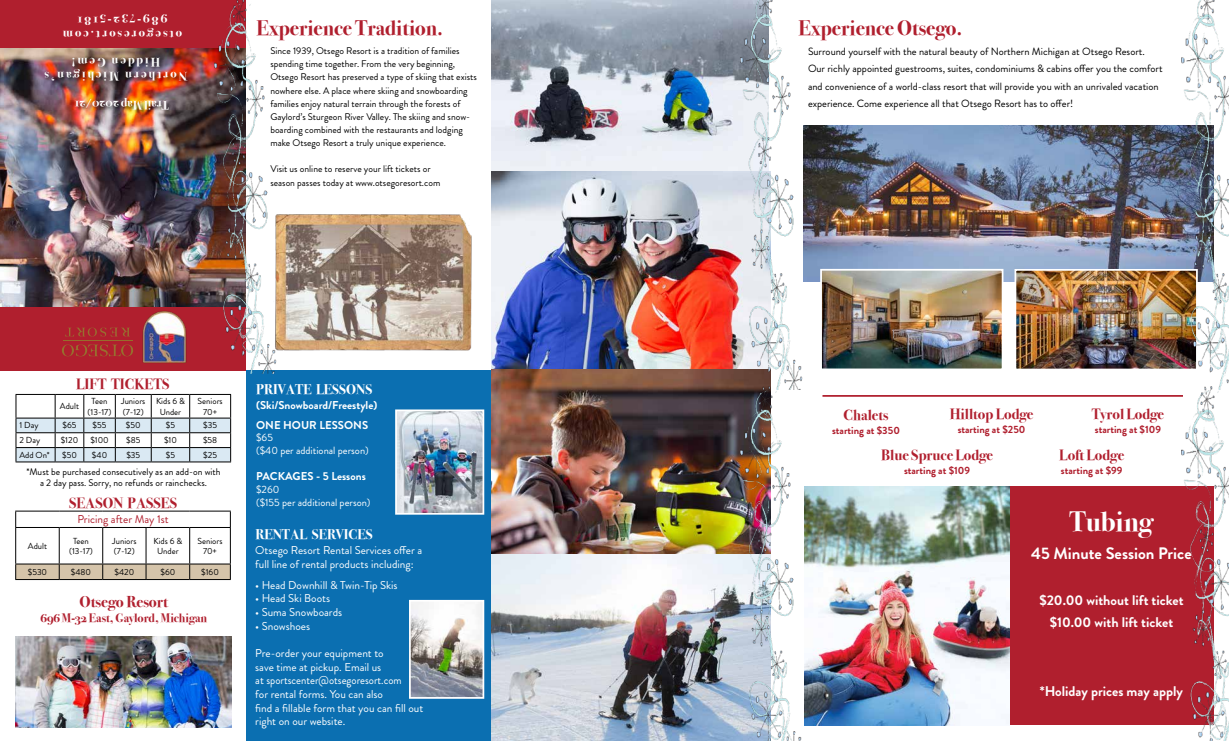
<style>
.page{position:relative;width:1229px;height:741px;background:#fff}
.page>*{position:absolute;margin:0;border:0;box-sizing:border-box;transform-origin:0 0}
.t1{font:700 28px "Bodoni Svty Two OSITCTT";color:#fff}
.t2{font:700 21px "Bodoni Svty Two OSITCTT";color:#b01f2e}
.t3{font:700 16.62px "Brandon Grotesque";color:#fff}
.t4{font:700 15.75px "Bodoni Svty Two OSITCTT";color:#b01f2e}
.t5{font:700 14.88px "Bodoni Svty Two OSITCTT";color:#b01f2e}
.t6{font:700 14px/22.8px "Brandon Grotesque";color:#fff;text-align:center}
.t7{font:700 14px "Bodoni Svty Two OSITCTT";color:#fff}
.t8{font:700 12.25px/14.7px "Bodoni Svty Two OSITCTT";letter-spacing:.16em;color:#fff;text-align:center}
.t9{font:700 12.25px "Bodoni Svty Two OSITCTT";color:#b01f2e}
.t10{font:700 12.25px "Bodoni Svty Two OSITCTT";color:#fff}
.t11{font:11.38px/13.7px "Brandon Grotesque";color:#fff}
.t12{font:700 11.38px "Brandon Grotesque";color:#fff}
.t13{font:11.38px "Brandon Grotesque";color:#b01f2e}
.t14{font:10.5px/17.5px "Brandon Grotesque";color:#000}
.t15{font:700 10.5px "Brandon Grotesque";color:#b01f2e}
.t16{font:10.5px/12.6px "Brandon Grotesque";color:#fff}
.t17{font:9.62px/13.1px "Brandon Grotesque";color:#000}
.t18{font:8.75px/10.5px "Brandon Grotesque";color:#000;text-align:center}
</style>
<div class="page">
<div style="left:805px;top:486px;width:408px;height:238px;background:#b01f2e"></div>
<div style="left:246px;top:370px;width:246px;height:370px;background:#0b6fb1"></div>
<img style="left:0;top:48px;width:214px;height:259px">
<div style="left:0;top:307px;width:246px;height:63px;background:#b01f2e"></div>
<hr style="left:63px;top:340px;width:69px;height:1px;background:#966d2b">
<svg style="left:62px;top:344px;width:71px;height:13px"></svg>
<svg style="left:65px;top:327px;width:65px;height:9px"></svg>
<div style="left:0;top:0;width:246px;height:48px;background:#b01f2e"></div>
<div style="left:43px;top:56px;width:150px;height:30px;background:#000;opacity:.81"></div>
<div style="left:75px;top:98px;width:99px;height:16px;background:#000;opacity:.75"></div>
<img style="left:214px;top:0;width:63px;height:373px">
<img style="left:269px;top:214px;width:202px;height:141px">
<svg style="left:16px;top:394px;width:215px;height:68px"></svg>
<hr style="left:84px;top:461px;width:31px;height:1px;background:#000">
<hr style="left:115px;top:461px;width:36px;height:1px;background:#000">
<hr style="left:151px;top:461px;width:39px;height:1px;background:#000">
<hr style="left:190px;top:461px;width:41px;height:1px;background:#000">
<hr style="left:15px;top:510px;width:44px;height:1px;background:#000">
<hr style="left:59px;top:510px;width:44px;height:1px;background:#000">
<hr style="left:103px;top:510px;width:43px;height:1px;background:#000">
<hr style="left:146px;top:510px;width:44px;height:1px;background:#000">
<hr style="left:190px;top:510px;width:41px;height:1px;background:#000">
<svg style="left:15px;top:511px;width:216px;height:68px"></svg>
<hr style="left:15px;top:579px;width:44px;height:1px;background:#000">
<hr style="left:59px;top:579px;width:44px;height:1px;background:#000">
<hr style="left:103px;top:579px;width:43px;height:1px;background:#000">
<hr style="left:146px;top:579px;width:44px;height:1px;background:#000">
<hr style="left:190px;top:579px;width:41px;height:1px;background:#000">
<img style="left:491px;top:0;width:249px;height:171px">
<img style="left:491px;top:171px;width:249px;height:569px">
<img style="left:740px;top:0;width:64px;height:386px">
<img style="left:740px;top:386px;width:62px;height:354px">
<img style="left:803px;top:126px;width:378px;height:155px">
<img style="left:823px;top:272px;width:177px;height:95px">
<div style="left:820px;top:269px;width:183px;height:101px;border:2px solid #fff"></div>
<img style="left:1017px;top:272px;width:164px;height:95px">
<div style="left:1014px;top:269px;width:183px;height:101px;border:2px solid #fff"></div>
<hr style="left:822px;top:395px;width:361px;height:1px;background:#b01f2e">
<img style="left:1181px;top:0;width:47px;height:386px">
<img style="left:1181px;top:386px;width:47px;height:354px">
<img style="left:398px;top:412px;width:83px;height:99px">
<div style="left:395px;top:409px;width:89px;height:105px;border:2px solid #fff"></div>
<img style="left:412px;top:602px;width:69px;height:93px">
<div style="left:409px;top:599px;width:75px;height:99px;border:2px solid #fff"></div>
<img style="left:805px;top:486px;width:204px;height:238px">
<img style="left:16px;top:636px;width:215px;height:91px">
<img style="left:142px;top:311px;width:45px;height:52px">
<p class="t8" style="left:182px;top:43px;width:121px;rotate:-180deg">otsegoresort.com<br>989-732-5181</p>
<p class="t8" style="left:187px;top:84px;width:144px;rotate:-180deg">Northern Michigan’s<br>Hidden Gem!</p>
<p class="t8" style="left:86px;top:112px;width:12px;rotate:-180deg">21</p>
<p class="t8" style="left:92px;top:110px;width:8px;rotate:-180deg">/</p>
<p class="t10" style="left:169px;top:112px;width:78px;rotate:-180deg">Trail Map 2020</p>
<h2 class="t2" style="left:256px;top:16px;width:188px">Experience Tradition.</h2>
<h2 class="t2" style="left:798px;top:16px;width:165px">Experience Otsego.</h2>
<p class="t17" style="left:270px;top:44px;width:208px">Since 1939, Otsego Resort is a tradition of families spending time together. From the very beginning, Otsego Resort has preserved a type of skiing that exists nowhere else. A place where skiing and snowboarding families enjoy natural terrain through the forests of Gaylord’s Sturgeon River Valley. The skiing and snow&shy;boarding combined with the restaurants and lodging make Otsego Resort a truly unique experience.</p>
<p class="t17" style="left:270px;top:163px;width:171px">Visit us online to reserve your lift tickets or season passes today at www.otsegoresort.com</p>
<p class="t14" style="left:808px;top:43px;width:356px">Surround yourself with the natural beauty of Northern Michigan at Otsego Resort.<br>Our richly appointed guestrooms, suites, condominiums &amp; cabins offer you the comfort and convenience of a world-class resort that will provide you with an unrivaled vacation experience. Come experience all that Otsego Resort has to offer!</p>
<h3 class="t5" style="left:76px;top:375px;width:95px">LIFT TICKETS</h3>
<p class="t18" style="left:60px;top:401px;width:21px">Adult</p>
<p class="t18" style="left:88px;top:396px;width:25px">Teen (13-17)</p>
<p class="t18" style="left:121px;top:396px;width:26px;text-align:left">Juniors (7-12)</p>
<p class="t18" style="left:156px;top:396px;width:30px">Kids 6 &amp;<br>Under</p>
<p class="t18" style="left:198px;top:396px;width:27px">Seniors<br>70+</p>
<p class="t18" style="left:19px;top:420px;width:20px">1 Day</p>
<p class="t18" style="left:62px;top:420px;width:15px">$65</p>
<p class="t18" style="left:93px;top:420px;width:15px">$55</p>
<p class="t18" style="left:126px;top:420px;width:16px">$50</p>
<p class="t18" style="left:166px;top:420px;width:11px">$5</p>
<p class="t18" style="left:203px;top:420px;width:15px">$35</p>
<p class="t18" style="left:19px;top:435px;width:22px">2 Day</p>
<p class="t18" style="left:61px;top:435px;width:19px">$120</p>
<p class="t18" style="left:90px;top:435px;width:20px">$100</p>
<p class="t18" style="left:126px;top:435px;width:16px">$85</p>
<p class="t18" style="left:164px;top:435px;width:14px">$10</p>
<p class="t18" style="left:203px;top:435px;width:16px">$58</p>
<p class="t18" style="left:19px;top:449px;width:32px">Add On*</p>
<p class="t18" style="left:62px;top:449px;width:16px">$50</p>
<p class="t18" style="left:92px;top:449px;width:17px">$40</p>
<p class="t18" style="left:126px;top:449px;width:15px">$35</p>
<p class="t18" style="left:166px;top:449px;width:11px">$5</p>
<p class="t18" style="left:203px;top:449px;width:15px">$25</p>
<h3 class="t5" style="left:69px;top:493px;width:110px">SEASON PASSES</h3>
<p class="t13" style="left:77px;top:511px;width:93px">Pricing after May 1st</p>
<p class="t18" style="left:28px;top:540px;width:21px">Adult</p>
<p class="t18" style="left:69px;top:535px;width:25px">Teen (13-17)</p>
<p class="t18" style="left:112px;top:535px;width:26px;text-align:left">Juniors (7-12)</p>
<p class="t18" style="left:153px;top:535px;width:30px">Kids 6 &amp;<br>Under</p>
<p class="t18" style="left:197px;top:535px;width:27px">Seniors<br>70+</p>
<p class="t18" style="left:28px;top:566px;width:21px">$530</p>
<p class="t18" style="left:71px;top:566px;width:22px">$480</p>
<p class="t18" style="left:114px;top:566px;width:21px">$420</p>
<p class="t18" style="left:160px;top:566px;width:16px">$60</p>
<p class="t18" style="left:201px;top:566px;width:19px">$160</p>
<p class="t17" style="left:26px;top:465px;width:196px;line-height:11.5px;text-align:center">*Must be purchased consecutively as an add-on with a 2 day pass. Sorry, no refunds or rainchecks.</p>
<h3 class="t4" style="left:79px;top:592px;width:90px">Otsego Resort</h3>
<p class="t9" style="left:40px;top:610px;width:168px">696 M-32 East, Gaylord, Michigan</p>
<h3 class="t7" style="left:256px;top:380px;width:117px">PRIVATE LESSONS</h3>
<p class="t12" style="left:256px;top:397px;width:122px">(Ski/Snowboard/Freestyle)</p>
<p class="t12" style="left:256px;top:417px;width:114px">ONE HOUR LESSONS</p>
<p class="t16" style="left:256px;top:431px;width:114px">$65<br>($40 per additional person)</p>
<p class="t12" style="left:256px;top:468px;width:111px">PACKAGES - 5 Lessons</p>
<p class="t16" style="left:256px;top:483px;width:116px">$260<br>($155 per additional person)</p>
<p class="t11" style="left:255px;top:543px;width:168px">Otsego Resort Rental Services offer a full line of rental products including:</p>
<p class="t11" style="left:255px;top:577px;width:144px">• Head Downhill &amp; Twin-Tip Skis</p>
<p class="t11" style="left:255px;top:591px;width:76px">• Head Ski Boots</p>
<p class="t11" style="left:255px;top:605px;width:89px">• Suma Snowboards</p>
<p class="t11" style="left:255px;top:618px;width:56px">• Snowshoes</p>
<p class="t11" style="left:255px;top:646px;width:170px">Pre-order your equipment to<br>save time at pickup. Email us<br>at sportscenter@otsegoresort.com<br>for rental forms. You can also<br>find a fillable form that you can fill out right on our website.</p>
<h3 class="t7" style="left:255px;top:525px;width:119px">RENTAL SERVICES</h3>
<h3 class="t5" style="left:949px;top:405px;width:85px">Hilltop Lodge</h3>
<p class="t15" style="left:957px;top:422px;width:69px">starting at $250</p>
<h3 class="t5" style="left:843px;top:406px;width:46px">Chalets</h3>
<p class="t15" style="left:832px;top:423px;width:69px">starting at $350</p>
<h3 class="t5" style="left:881px;top:446px;width:114px">Blue Spruce Lodge</h3>
<p class="t15" style="left:904px;top:462px;width:68px">starting at $109</p>
<h3 class="t5" style="left:1091px;top:405px;width:74px">Tyrol Lodge</h3>
<p class="t15" style="left:1094px;top:422px;width:68px">starting at $109</p>
<h3 class="t5" style="left:1059px;top:446px;width:66px">Loft Lodge</h3>
<p class="t15" style="left:1061px;top:462px;width:63px">starting at $99</p>
<h1 class="t1" style="left:1069px;top:504px;width:85px">Tubing</h1>
<h3 class="t3" style="left:1031px;top:541px;width:162px">45 Minute Session Price</h3>
<h3 class="t6" style="left:1039px;top:588px;width:146px">$20.00 without lift ticket $10.00 with lift ticket</h3>
<h3 class="t6" style="left:1040px;top:679px;width:145px">*Holiday prices may apply</h3>
</div>
